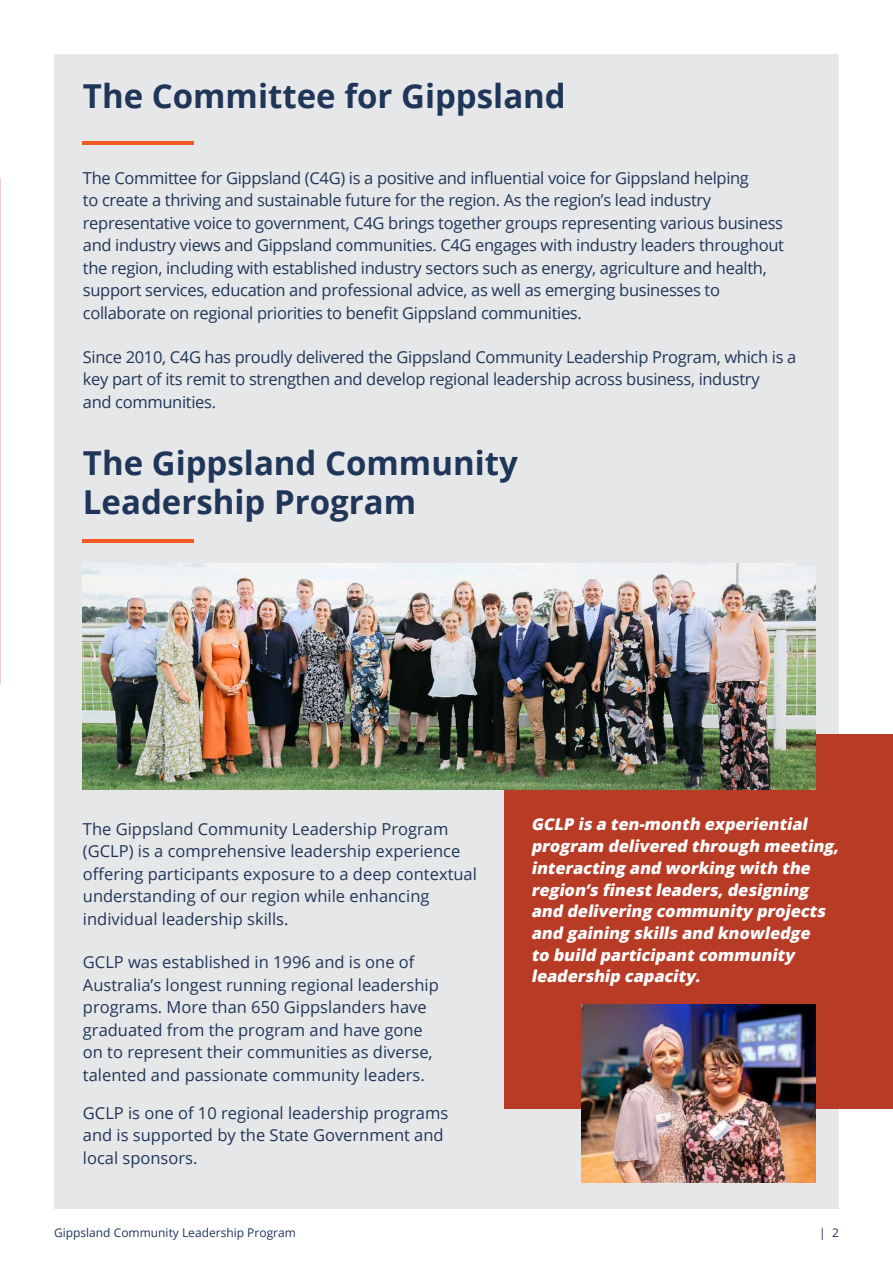
<style>
.page{position:relative;width:893px;height:1263px;background:#fff}
.page>*{position:absolute;margin:0;border:0;box-sizing:border-box;transform-origin:0 0}
.t1{font:700 33px/39px "Open Sans";color:#203659}
.t2{font:16.5px/22.5px "Open Sans";letter-spacing:-.02em;color:#203659}
.t3{font:16.5px/22.5px "Open Sans";color:#203659}
.t4{font:italic 800 16.35px/21.8px "Open Sans";color:#fff}
.t5{font:12px "Open Sans";color:#203659}
</style>
<div class="page">
<div style="left:54px;top:54px;width:785px;height:1155px;background:#e6e7e8"></div>
<div style="left:504px;top:734px;width:389px;height:374px;background:#b83b26"></div>
<img style="left:0;top:179px;width:1px;height:506px">
<hr style="left:83px;top:141px;width:111px;height:4px;background:#f15a22">
<hr style="left:83px;top:540px;width:111px;height:3px;background:#f15a22">
<img style="left:581px;top:1004px;width:234px;height:178px">
<img style="left:83px;top:563px;width:732px;height:227px">
<h1 class="t1" style="left:83px;top:76px;width:484px">The Committee for Gippsland</h1>
<p class="t2" style="left:83px;top:166px;width:703px">The Committee for Gippsland (C4G) is a positive and influential voice for Gippsland helping<br>to create a thriving and sustainable future for the region. As the region’s lead industry representative voice to government, C4G brings together groups representing various business and industry views and Gippsland communities. C4G engages with industry leaders throughout the region, including with established industry sectors such as energy, agriculture and health, support services, education and professional advice, as well as emerging businesses to collaborate on regional priorities to benefit Gippsland communities.</p>
<p class="t2" style="left:83px;top:345px;width:715px">Since 2010, C4G has proudly delivered the Gippsland Community Leadership Program, which is a key part of its remit to strengthen and develop regional leadership across business, industry<br>and communities.</p>
<h1 class="t1" style="left:83px;top:443px;width:436px">The Gippsland Community<br>Leadership Program</h1>
<p class="t3" style="left:83px;top:817px;width:396px">The Gippsland Community Leadership Program (GCLP) is a comprehensive leadership experience offering participants exposure to a deep contextual understanding of our region while enhancing individual leadership skills.</p>
<p class="t3" style="left:83px;top:951px;width:357px">GCLP was established in 1996 and is one of Australia’s longest running regional leadership programs. More than 650 Gippslanders have graduated from the program and have gone on to represent their communities as diverse, talented and passionate community leaders.</p>
<p class="t3" style="left:83px;top:1101px;width:367px">GCLP is one of 10 regional leadership programs and is supported by the State Government and local sponsors.</p>
<p class="t4" style="left:531px;top:813px;width:313px">GCLP is a ten-month experiential program delivered through meeting, interacting and working with the region’s finestleaders,designing and delivering community projects and gaining skills and knowledge<br>to build participantcommunity leadership capacity.</p>
<p class="t5" style="left:54px;top:1224px;width:243px">Gippsland Community Leadership Program</p>
<p class="t5" style="left:819px;top:1224px;width:21px">| 2</p>
</div>
